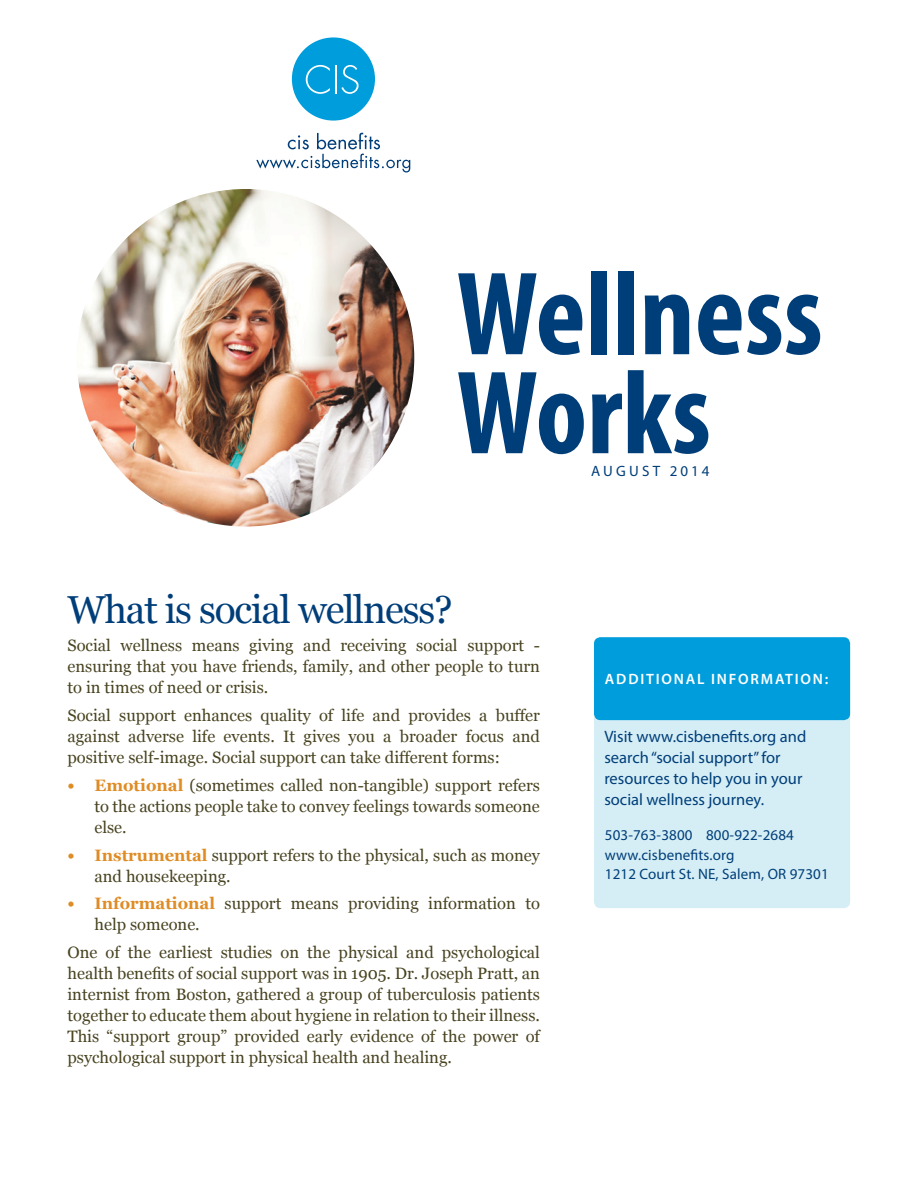
<style>
.page{position:relative;width:918px;height:1188px;background:#fff}
.page>*{position:absolute;margin:0;border:0;box-sizing:border-box;transform-origin:0 0}
.t1{font:700 condensed 120px/99px "Myriad Pro";color:#003e79}
.t2{font:39px "Georgia";letter-spacing:-.03em;color:#003e79}
.t3{font:16.5px/21px "Georgia";color:#484320;text-align:justify}
.t4{font:16.5px/21px "Myriad Pro";color:#003e79}
.t5{font:15px/19.5px "Myriad Pro";letter-spacing:.01em;color:#003e79}
.t6{font:600 15px "Myriad Pro";letter-spacing:.12em;color:#fff}
.t7{font:15px "Myriad Pro";letter-spacing:.21em;color:#003e79}
.s1{font-weight:700;color:#df8c25}
</style>
<div class="page">
<div style="left:594px;top:642px;width:256px;height:266px;background:#d5eef5;border-radius:6px"></div>
<div style="left:594px;top:637px;width:256px;height:83px;background:#009ddc;border-radius:6px"></div>
<div style="left:292px;top:37px;width:83px;height:84px;background:#009ddc;border-radius:50%"></div>
<svg style="left:256px;top:133px;width:154px;height:40px"></svg>
<svg style="left:306px;top:65px;width:24px;height:29px"></svg>
<hr style="left:335px;top:65px;width:2px;height:28px;background:#fff">
<svg style="left:341px;top:65px;width:18px;height:29px"></svg>
<img style="left:77px;top:189px;width:337px;height:337px;border-radius:169px">
<h1 class="t1" style="left:457px;top:262px;width:368px">Wellness<br>Works</h1>
<h2 class="t2" style="left:67px;top:586px;width:387px">What is social wellness?</h2>
<p class="t3" style="left:67px;top:635px;width:474px">Social wellness means giving and receiving social support - ensuring that you have friends, family, and other people to turn to in times of need or crisis.</p>
<p class="t3" style="left:67px;top:705px;width:474px">Social support enhances quality of life and provides a buffer against adverse life events. It gives you a broader focus and positive self-image. Social support can take different forms:</p>
<p class="t3" style="left:94px;top:775px;width:447px;text-indent:-27px"><span class="s1">• Emotional</span> (sometimes called non-tangible) support refers to the actions people take to convey feelings towards someone else.</p>
<p class="t3" style="left:94px;top:845px;width:447px;text-indent:-27px"><span class="s1">• Instrumental</span> support refers to the physical, such as money and housekeeping.</p>
<p class="t3" style="left:94px;top:893px;width:447px;text-indent:-27px"><span class="s1">• Informational</span> support means providing information to help someone.</p>
<p class="t3" style="left:67px;top:942px;width:474px">One of the earliest studies on the physical and psychological health benefits of social support was in 1905. Dr. Joseph Pratt, an internist from Boston, gathered a group of tuberculosis patients together to educate them about hygiene in relation to their illness.<br>This “support group” provided early evidence of the power of psychological support in physical health and healing.</p>
<p class="t7" style="left:591px;top:461px;width:120px">August 2014</p>
<p class="t6" style="left:605px;top:669px;width:225px">ADDITIONAL INFORMATION:</p>
<p class="t4" style="left:604px;top:725px;width:203px">Visit www.cisbenefits.org and search “social support” for resources to help you in your social wellness journey.</p>
<p class="t5" style="left:605px;top:825px;width:225px">503-763-3800 800-922-2684 www.cisbenefits.org<br>1212 Court St. NE, Salem, OR 97301</p>
</div>
